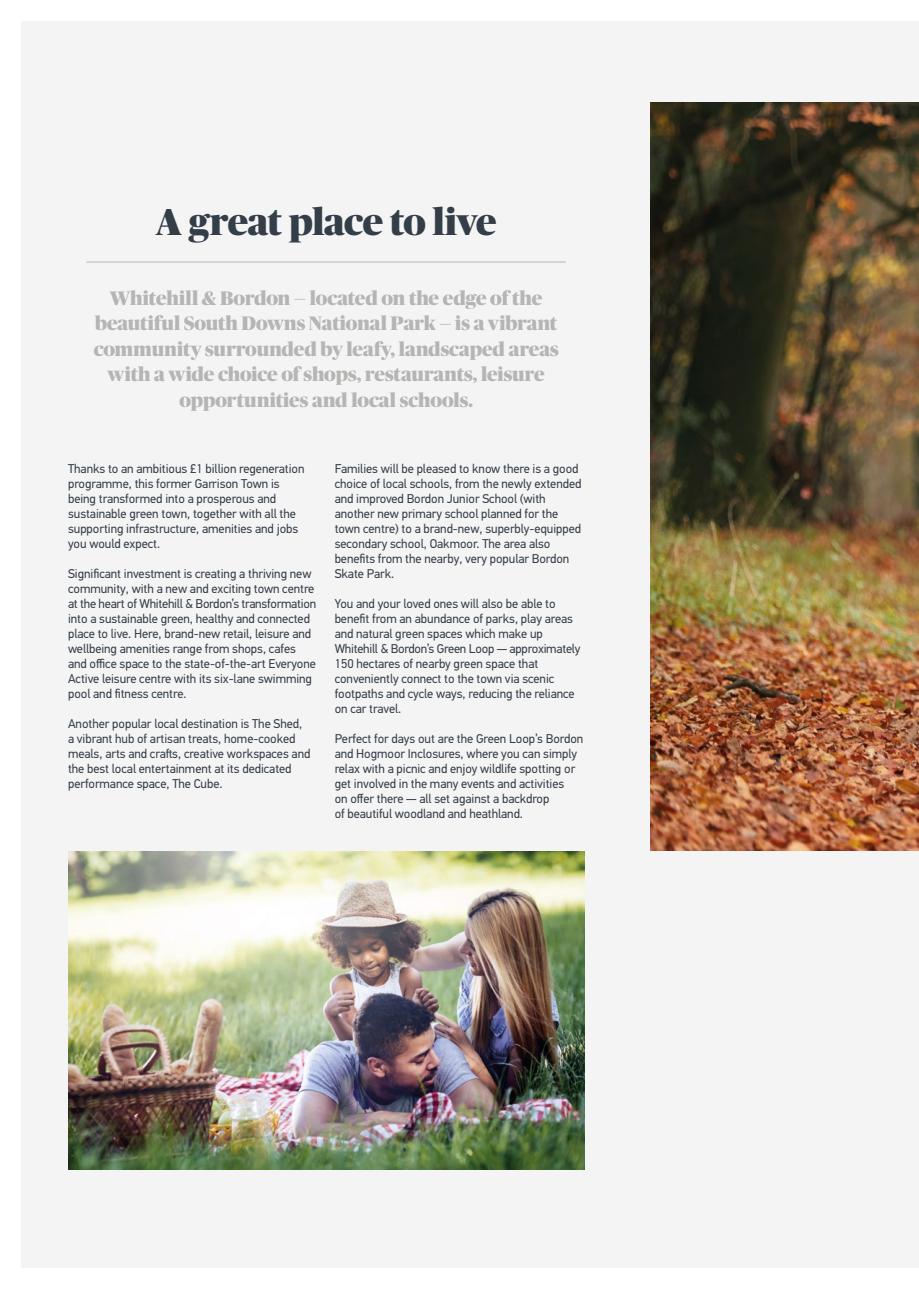
<style>
.page{position:relative;width:919px;height:1289px;background:#fff}
.page>*{position:absolute;margin:0;border:0;box-sizing:border-box;transform-origin:0 0}
.t1{font:900 37.5px "Publico Banner";letter-spacing:-.015em;color:#343e48}
.t2{font:900 19.5px/25.5px "Publico Banner";letter-spacing:-.005em;color:#b5b5b3;text-align:center}
.t3{font:12.75px/15px "PF Din Text Std";letter-spacing:-.005em;color:#343e48}
</style>
<div class="page">
<div style="left:21px;top:21px;width:897px;height:1246px;background:#f5f4f5"></div>
<hr style="left:86px;top:262px;width:480px;height:1px;background:#b5b5b3">
<img style="left:68px;top:851px;width:516px;height:318px">
<img style="left:651px;top:102px;width:267px;height:748px">
<h1 class="t1" style="left:156px;top:194px;width:342px">A great place to live</h1>
<h2 class="t2" style="left:94px;top:284px;width:466px">Whitehill &amp; Bordon — located on the edge of the beautiful South Downs National Park — is a vibrant community surrounded by leafy, landscaped areas with a wide choice of shops, restaurants, leisure opportunities and local schools.</h2>
<p class="t3" style="left:68px;top:461px;width:238px">Thanks to an ambitious £1 billion regeneration programme, this former Garrison Town is being transformed into a prosperous and sustainable green town, together with all the supporting infrastructure, amenities and jobs you would expect.</p>
<p class="t3" style="left:68px;top:566px;width:249px">Significant investment is creating a thriving new community, with a new and exciting town centre at the heart of Whitehill &amp; Bordon’s transformation into a sustainable green, healthy and connected place to live. Here, brand-new retail, leisure and wellbeing amenities range from shops, cafes and office space to the state-of-the-art Everyone Active leisure centre with its six-lane swimming pool and fitness centre.</p>
<p class="t3" style="left:68px;top:716px;width:244px">Another popular local destination is The Shed, a vibrant hub of artisan treats, home-cooked meals, arts and crafts, creative workspaces and the best local entertainment at its dedicated performance space, The Cube.</p>
<p class="t3" style="left:334px;top:461px;width:248px">Families will be pleased to know there is a good choice of local schools, from the newly extended and improved Bordon Junior School (with another new primary school planned for the town centre) to a brand-new, superbly-equipped secondary school, Oakmoor. The area also benefits from the nearby, very popular Bordon Skate Park.</p>
<p class="t3" style="left:334px;top:596px;width:247px">You and your loved ones will also be able to benefit from an abundance of parks, play areas and natural green spaces which make up Whitehill &amp; Bordon’s Green Loop — approximately 150 hectares of nearby green space that conveniently connect to the town via scenic footpaths and cycle ways, reducing the reliance on car travel.</p>
<p class="t3" style="left:334px;top:731px;width:250px">Perfect for days out are the Green Loop’s Bordon and Hogmoor Inclosures, where you can simply relax with a picnic and enjoy wildlife spotting or get involved in the many events and activities<br>on offer there — all set against a backdrop<br>of beautiful woodland and heathland.</p>
</div>
